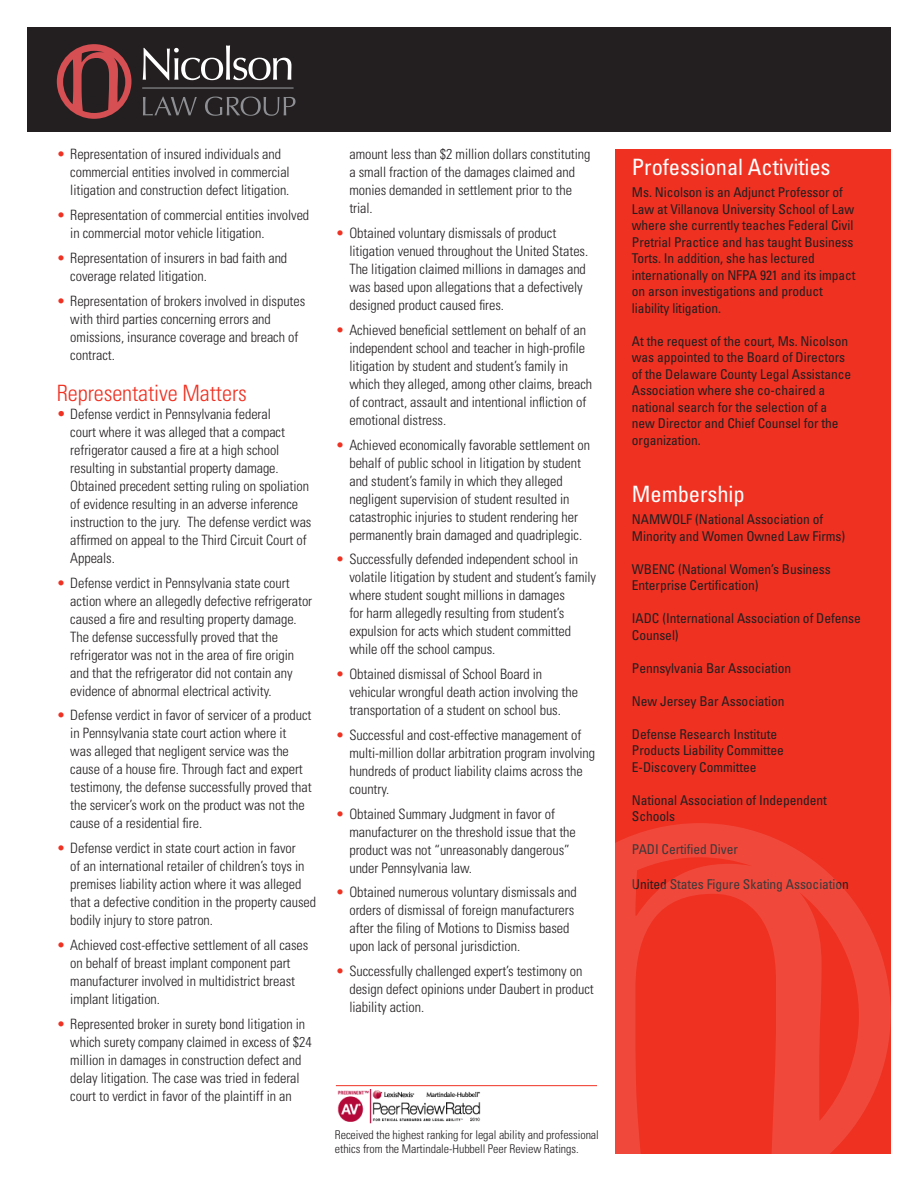
<style>
.page{position:relative;width:918px;height:1188px;background:#fff}
.page>*{position:absolute;margin:0;border:0;box-sizing:border-box;transform-origin:0 0}
.Sub-Head{font:condensed 22.5px "Univers LT Std";letter-spacing:-.005em;color:#fff}
.Body{font:300 condensed 22.5px "Univers LT Std";letter-spacing:-.005em;color:#ef3122}
.t1{font:300 condensed 14.25px/18px "Univers LT Std";letter-spacing:-.005em;color:#231f20}
.Contact_Info{font:condensed 13.5px/16.5px "Univers LT Std";letter-spacing:-.005em;color:#231f20}
.Contact_Info-2{font:300 condensed 12px/13.5px "Univers LT Std";letter-spacing:-.005em;color:#231f20}
.s1{color:#ef3122}
.s2{font-size:15px;color:#ef3122}
</style>
<div class="page">
<div style="left:27px;top:27px;width:864px;height:105px;background:#231f20"></div>
<svg style="left:57px;top:44px;width:74px;height:75px"></svg>
<svg style="left:143px;top:45px;width:148px;height:35px"></svg>
<svg style="left:143px;top:97px;width:54px;height:18px"></svg>
<svg style="left:205px;top:97px;width:90px;height:19px"></svg>
<hr style="left:142px;top:87px;width:152px;height:2px;background:#8d8f92">
<div style="left:615px;top:149px;width:276px;height:1005px;background:#ef3122"></div>
<svg style="left:615px;top:823px;width:276px;height:331px"></svg>
<img style="left:337px;top:1090px;width:144px;height:34px">
<hr style="left:336px;top:1085px;width:261px;height:1px;background:#ef3122">
<p class="t1" style="left:70px;top:145px;width:221px;text-indent:-14px"><span class="s1">•</span> Representation of insured individuals and commercial entities involved in commercial litigation and construction defect litigation.</p>
<p class="t1" style="left:70px;top:206px;width:240px;text-indent:-14px"><span class="s1">•</span> Representation of commercial entities involved in commercial motor vehicle litigation.</p>
<p class="t1" style="left:70px;top:249px;width:218px;text-indent:-14px"><span class="s1">•</span> Representation of insurers in bad faith and coverage related litigation.</p>
<p class="t1" style="left:70px;top:292px;width:236px;text-indent:-14px"><span class="s1">•</span> Representation of brokers involved in disputes with third parties concerning errors and omissions, insurance coverage and breach of contract.</p>
<p class="Body" style="left:57px;top:380px;width:192px">Representative Matters</p>
<p class="t1" style="left:70px;top:405px;width:243px;text-indent:-14px"><span class="s2">•</span> Defense verdict in Pennsylvania federal<br>court where it was alleged that a compact refrigerator caused a fire at a high school resulting in substantial property damage.<br>Obtained precedent setting ruling on spoliation of evidence resulting in an adverse inference instruction to the jury. The defense verdict was affirmed on appeal to the Third Circuit Court of Appeals.</p>
<p class="t1" style="left:70px;top:574px;width:243px;text-indent:-14px"><span class="s1">•</span> Defense verdict in Pennsylvania state court action where an allegedly defective refrigerator caused a fire and resulting property damage.<br>The defense successfully proved that the refrigerator was not in the area of fire origin and that the refrigerator did not contain any evidence of abnormal electrical activity.</p>
<p class="t1" style="left:70px;top:706px;width:243px;text-indent:-14px"><span class="s1">•</span> Defense verdict in favor of servicer of a product in Pennsylvania state court action where it<br>was alleged that negligent service was the cause of a house fire. Through fact and expert testimony, the defense successfully proved that the servicer’s work on the product was not the cause of a residential fire.</p>
<p class="t1" style="left:70px;top:839px;width:247px;text-indent:-14px"><span class="s1">•</span> Defense verdict in state court action in favor<br>of an international retailer of children’s toys in premises liability action where it was alleged that a defective condition in the property caused bodily injury to store patron.</p>
<p class="t1" style="left:70px;top:936px;width:240px;text-indent:-14px"><span class="s1">•</span> Achieved cost-effective settlement of all cases on behalf of breast implant component part manufacturer involved in multidistrict breast implant litigation.</p>
<p class="t1" style="left:70px;top:1015px;width:243px;text-indent:-14px"><span class="s1">•</span> Represented broker in surety bond litigation in which surety company claimed in excess of $24 million in damages in construction defect and delay litigation. The case was tried in federal court to verdict in favor of the plaintiff in an</p>
<p class="t1" style="left:349px;top:145px;width:243px">amount less than $2 million dollars constituting a small fraction of the damages claimed and monies demanded in settlement prior to the trial.</p>
<p class="t1" style="left:349px;top:224px;width:240px;text-indent:-14px"><span class="s1">•</span> Obtained voluntary dismissals of product litigation venued throughout the United States.<br>The litigation claimed millions in damages and was based upon allegations that a defectively designed product caused fires.</p>
<p class="t1" style="left:349px;top:321px;width:244px;text-indent:-14px"><span class="s1">•</span> Achieved beneficial settlement on behalf of an independent school and teacher in high-profile litigation by student and student’s family in which they alleged, among other claims, breach of contract, assault and intentional infliction of emotional distress.</p>
<p class="t1" style="left:349px;top:436px;width:242px;text-indent:-14px"><span class="s1">•</span> Achieved economically favorable settlement on behalf of public school in litigation by student and student’s family in which they alleged negligent supervision of student resulted in catastrophic injuries to student rendering her permanently brain damaged and quadriplegic.</p>
<p class="t1" style="left:349px;top:550px;width:248px;text-indent:-14px"><span class="s1">•</span> Successfully defended independent school in volatile litigation by student and student’s family where student sought millions in damages<br>for harm allegedly resulting from student’s expulsion for acts which student committed while off the school campus.</p>
<p class="t1" style="left:349px;top:665px;width:230px;text-indent:-14px"><span class="s1">•</span> Obtained dismissal of School Board in vehicular wrongful death action involving the transportation of a student on school bus.</p>
<p class="t1" style="left:349px;top:726px;width:247px;text-indent:-14px"><span class="s1">•</span> Successful and cost-effective management of multi-million dollar arbitration program involving hundreds of product liability claims across the country.</p>
<p class="t1" style="left:349px;top:805px;width:228px;text-indent:-14px"><span class="s1">•</span> Obtained Summary Judgment in favor of manufacturer on the threshold issue that the product was not “unreasonably dangerous” under Pennsylvania law.</p>
<p class="t1" style="left:349px;top:883px;width:229px;text-indent:-14px"><span class="s1">•</span> Obtained numerous voluntary dismissals and orders of dismissal of foreign manufacturers after the filing of Motions to Dismiss based upon lack of personal jurisdiction.</p>
<p class="t1" style="left:349px;top:962px;width:246px;text-indent:-14px"><span class="s1">•</span> Successfully challenged expert’s testimony on design defect opinions under Daubert in product liability action.</p>
<p class="Contact_Info-2" style="left:335px;top:1128px;width:266px">Received the highest ranking for legal ability and professional ethics from the Martindale-Hubbell Peer Review Ratings.</p>
<p class="Sub-Head" style="left:632px;top:153px;width:200px">Professional Activities</p>
<p class="Contact_Info" style="left:632px;top:184px;width:225px">Ms. Nicolson is an Adjunct Professor of Law at Villanova University School of Law where she currently teaches Federal Civil Pretrial Practice and has taught Business Torts. In addition, she has lectured internationally on NFPA 921 and its impact on arson investigations and product liability litigation.</p>
<p class="Contact_Info" style="left:632px;top:332px;width:221px">At the request of the court, Ms. Nicolson was appointed to the Board of Directors of the Delaware County Legal Assistance Association where she co-chaired a national search for the selection of a new Director and Chief Counsel for the organization.</p>
<p class="Sub-Head" style="left:632px;top:480px;width:114px">Membership</p>
<p class="Contact_Info" style="left:632px;top:511px;width:215px">NAMWOLF (National Association of<br>Minority and Women Owned Law Firms)</p>
<p class="Contact_Info" style="left:632px;top:561px;width:200px">WBENC (National Women’s Business<br>Enterprise Certification)</p>
<p class="Contact_Info" style="left:632px;top:610px;width:230px">IADC (International Association of Defense<br>Counsel)</p>
<p class="Contact_Info" style="left:632px;top:660px;width:161px">Pennsylvania Bar Association</p>
<p class="Contact_Info" style="left:632px;top:693px;width:154px">New Jersey Bar Association</p>
<p class="Contact_Info" style="left:632px;top:726px;width:147px">Defense Research Institute</p>
<p class="Contact_Info" style="left:632px;top:742px;width:153px">Products Liability Committee</p>
<p class="Contact_Info" style="left:632px;top:759px;width:126px">E-Discovery Committee</p>
<p class="Contact_Info" style="left:632px;top:792px;width:196px">National Association of Independent</p>
<p class="Contact_Info" style="left:632px;top:808px;width:45px">Schools</p>
<p class="Contact_Info" style="left:632px;top:841px;width:108px">PADI Certified Diver</p>
<p class="Contact_Info" style="left:632px;top:876px;width:219px">United States Figure Skating Association</p>
</div>
